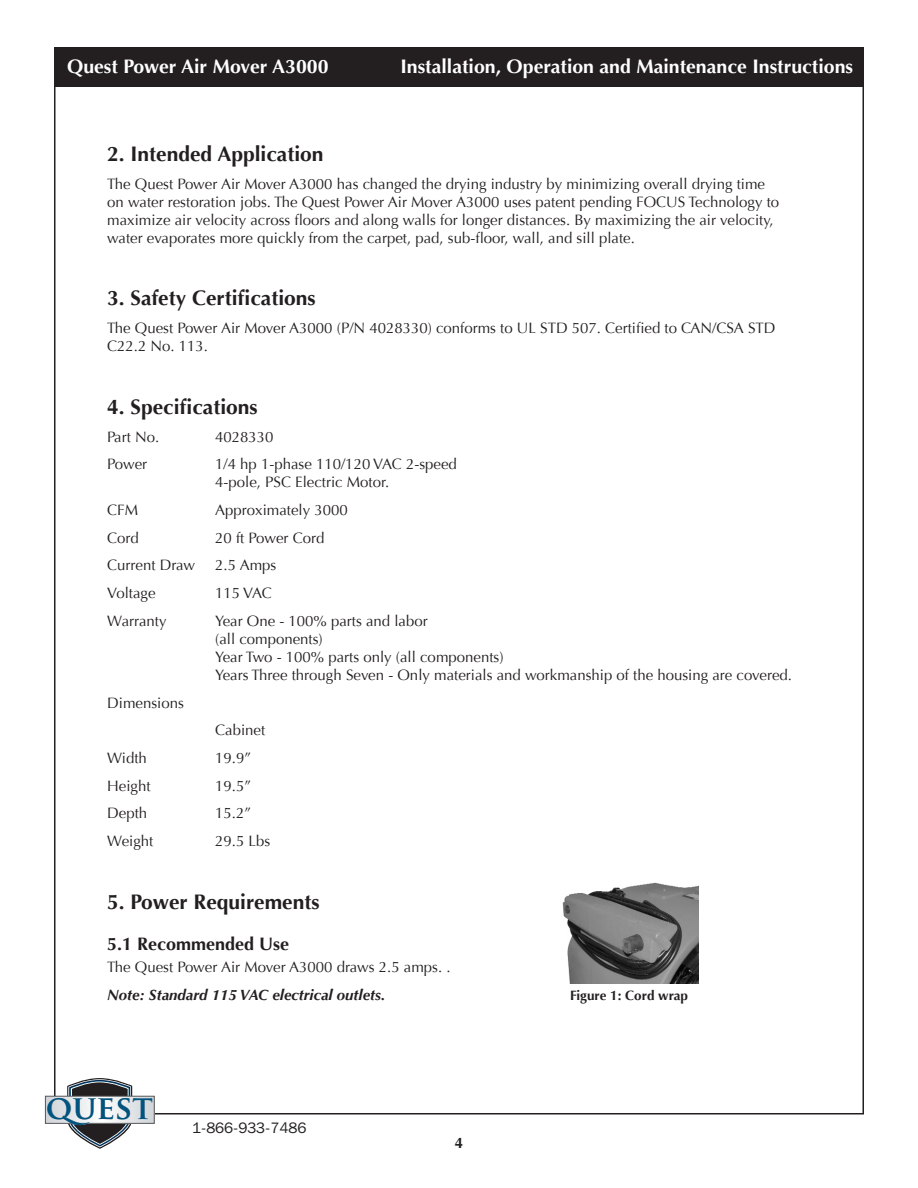
<style>
.page{position:relative;width:918px;height:1188px;background:#fff}
.page>*{position:absolute;margin:0;border:0;box-sizing:border-box;transform-origin:0 0}
.Bold_14_pt_subheads{font:700 21px "Optima";color:#231f20}
.t1{font:700 19.5px "Optima";color:#fff}
._12pt_bold{font:700 18px "Optima";color:#231f20}
.body_text{font:15px/18px "Optima";color:#231f20}
.body_text-2{font:italic 700 15px "Optima";color:#231f20}
.t2{font:15px "Franklin Gothic IT Cby BT";color:#231f20}
.t3{font:700 15px "Optima";color:#231f20}
.Photo_captions{font:700 13.5px "Optima";color:#231f20}
</style>
<div class="page">
<div style="left:45px;top:1096px;width:109px;height:27px;background:#d8dbde"></div>
<div style="left:45px;top:1096px;width:110px;height:28px;border:1px solid #57585a"></div>
<svg style="left:62px;top:1078px;width:70px;height:71px"></svg>
<div style="left:54px;top:47px;width:810px;height:40px;background:#231f20"></div>
<img style="left:562px;top:882px;width:137px;height:101px">
<h2 class="t1" style="left:67px;top:55px;width:263px">Quest Power Air Mover A3000</h2>
<h2 class="t1" style="left:400px;top:55px;width:454px">Installation, Operation and Maintenance Instructions</h2>
<p class="Bold_14_pt_subheads" style="left:107px;top:142px;width:218px">2. Intended Application</p>
<p class="body_text" style="left:107px;top:175px;width:674px">The Quest Power Air Mover A3000 has changed the drying industry by minimizing overall drying time on water restoration jobs. The Quest Power Air Mover A3000 uses patent pending FOCUS Technology to maximize air velocity across floors and along walls for longer distances. By maximizing the air velocity, water evaporates more quickly from the carpet, pad, sub-floor, wall, and sill plate.</p>
<p class="Bold_14_pt_subheads" style="left:107px;top:286px;width:210px">3. Safety Certifications</p>
<p class="body_text" style="left:107px;top:319px;width:670px">The Quest Power Air Mover A3000 (P/N 4028330) conforms to UL STD 507. Certified to CAN/CSA STD<br>C22.2 No. 113.</p>
<p class="Bold_14_pt_subheads" style="left:107px;top:394px;width:152px">4. Specifications</p>
<p class="body_text" style="left:107px;top:428px;width:53px">Part No.</p>
<p class="body_text" style="left:215px;top:428px;width:60px">4028330</p>
<p class="body_text" style="left:107px;top:455px;width:41px">Power</p>
<p class="body_text" style="left:215px;top:455px;width:243px">1/4 hp 1-phase 110/120 VAC 2-speed<br>4-pole, PSC Electric Motor.</p>
<p class="body_text" style="left:107px;top:501px;width:32px">CFM</p>
<p class="body_text" style="left:215px;top:501px;width:134px">Approximately 3000</p>
<p class="body_text" style="left:107px;top:529px;width:33px">Cord</p>
<p class="body_text" style="left:215px;top:529px;width:111px">20 ft Power Cord</p>
<p class="body_text" style="left:107px;top:557px;width:89px">Current Draw</p>
<p class="body_text" style="left:215px;top:557px;width:63px">2.5 Amps</p>
<p class="body_text" style="left:107px;top:584px;width:50px">Voltage</p>
<p class="body_text" style="left:215px;top:584px;width:58px">115 VAC</p>
<p class="body_text" style="left:107px;top:612px;width:61px">Warranty</p>
<p class="body_text" style="left:215px;top:612px;width:578px">Year One - 100% parts and labor<br>(all components)<br>Year Two - 100% parts only (all components)<br>Years Three through Seven - Only materials and workmanship of the housing are covered.</p>
<p class="body_text" style="left:107px;top:694px;width:78px">Dimensions</p>
<p class="body_text" style="left:215px;top:721px;width:52px">Cabinet</p>
<p class="body_text" style="left:107px;top:749px;width:41px">Width</p>
<p class="body_text" style="left:215px;top:749px;width:37px">19.9”</p>
<p class="body_text" style="left:107px;top:777px;width:45px">Height</p>
<p class="body_text" style="left:215px;top:777px;width:37px">19.5”</p>
<p class="body_text" style="left:107px;top:805px;width:42px">Depth</p>
<p class="body_text" style="left:215px;top:805px;width:37px">15.2”</p>
<p class="body_text" style="left:107px;top:832px;width:48px">Weight</p>
<p class="body_text" style="left:215px;top:832px;width:57px">29.5 Lbs</p>
<p class="Bold_14_pt_subheads" style="left:107px;top:889px;width:214px">5. Power Requirements</p>
<p class="_12pt_bold" style="left:107px;top:933px;width:184px">5.1 Recommended Use</p>
<p class="body_text" style="left:107px;top:958px;width:345px">The Quest Power Air Mover A3000 draws 2.5 amps. .</p>
<p class="body_text-2" style="left:107px;top:986px;width:279px">Note: Standard 115 VAC electrical outlets.</p>
<p class="Photo_captions" style="left:570px;top:988px;width:120px">Figure 1: Cord wrap</p>
<p class="t2" style="left:46px;top:1119px;width:262px"><sup>QUEST</sup> 1-866-933-7486</p>
<p class="t3" style="left:455px;top:1134px;width:10px">4</p>
</div>
